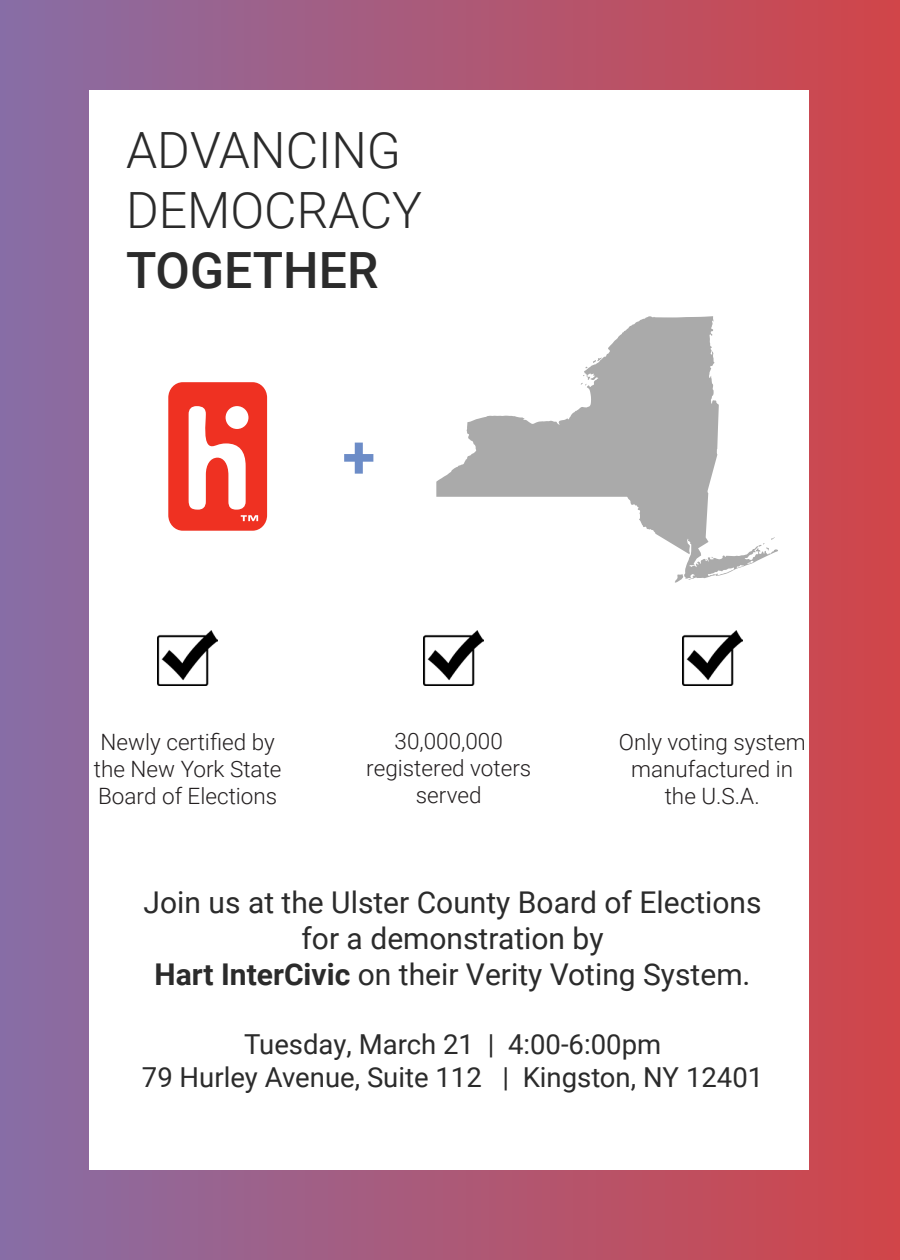
<style>
.page{position:relative;width:900px;height:1260px;background:#fff}
.page>*{position:absolute;margin:0;border:0;box-sizing:border-box;transform-origin:0 0}
.t1{font:700 60px "Roboto";color:#6c8cc7}
.t2{font:300 50px/60px "Roboto";color:#2b2b2b}
.t3{font:500 50px "Roboto";color:#2b2b2b}
.t4{font:30px "Roboto";color:#2b2b2b}
.t5{font:27.5px "Roboto";color:#2b2b2b}
.t6{font:300 22.5px/27px "Roboto";color:#231f20;text-align:center}
.s1{font-weight:700}
</style>
<div class="page">
<div style="left:0;top:0;width:900px;height:1260px;background:linear-gradient(to right,#876da6,#d14549)"></div>
<div style="left:89px;top:90px;width:720px;height:1080px;background:#fff"></div>
<svg style="left:168px;top:382px;width:99px;height:149px"></svg>
<svg style="left:436px;top:316px;width:342px;height:267px"></svg>
<img style="left:682px;top:630px;width:60px;height:56px">
<img style="left:423px;top:630px;width:61px;height:56px">
<img style="left:158px;top:630px;width:60px;height:56px">
<p class="t2" style="left:126px;top:118px;width:298px">ADVANCING<br>DEMOCRACY</p>
<p class="t3" style="left:126px;top:235px;width:254px">TOGETHER</p>
<p class="t1" style="left:342px;top:415px;width:34px">+</p>
<p class="t6" style="left:94px;top:728px;width:189px;text-align:left">Newly certified by the New York State<br>Board of Elections</p>
<p class="t6" style="left:366px;top:727px;width:167px">30,000,000 registered voters served</p>
<p class="t6" style="left:619px;top:728px;width:188px">Only voting system manufactured in the U.S.A.</p>
<p class="t4" style="left:144px;top:882px;width:620px">Join us at the Ulster County Board of Elections</p>
<p class="t4" style="left:302px;top:918px;width:303px">for a demonstration by</p>
<p class="t4" style="left:155px;top:954px;width:597px"><span class="s1">Hart InterCivic</span> on their Verity Voting System.</p>
<p class="t5" style="left:244px;top:1025px;width:419px">Tuesday, March 21 | 4:00-6:00pm</p>
<p class="t5" style="left:142px;top:1058px;width:623px">79 Hurley Avenue, Suite 112 | Kingston, NY 12401</p>
</div>
